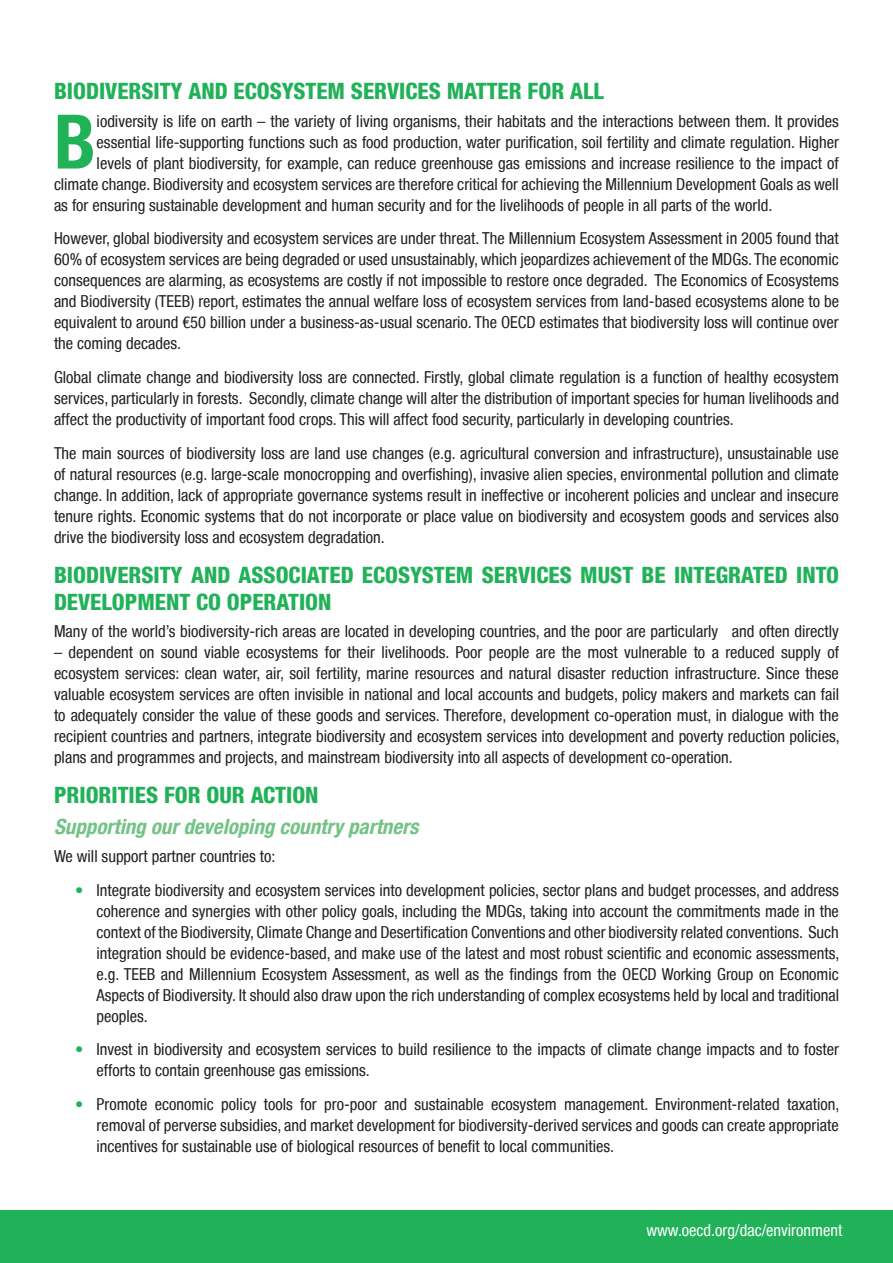
<style>
.page{position:relative;width:893px;height:1263px;background:#fff}
.page>*{position:absolute;margin:0;border:0;box-sizing:border-box;transform-origin:0 0}
.body{font:700 condensed 75.3px "Helvetica Neue LT";color:#21b259}
.headers_1{font:800 condensed 22.5px/27px "Helvetica Neue LT";color:#21b259}
.subhead_in_ital{font:italic 700 condensed 21px "Helvetica Neue LT";color:#72c386}
.body-2{font:condensed 16.5px/21px "Helvetica Neue LT";color:#231f20;text-align:justify}
.bullets{font:condensed 16.5px/21px "Helvetica Neue LT";color:#231f20;text-align:justify}
.body-3{font:condensed 16.5px "Helvetica Neue LT";color:#fff}
.s1{color:#21b259}
</style>
<div class="page">
<div style="left:0;top:1210px;width:893px;height:53px;background:#21b259"></div>
<p class="headers_1" style="left:54px;top:77px;width:551px">BIODIVERSITY AND ECOSYSTEM SERVICES MATTER FOR ALL</p>
<p class="body" style="left:54px;top:96px;width:43px">B</p>
<p class="body-2" style="left:97px;top:110px;width:744px">iodiversity is life on earth – the variety of living organisms, their habitats and the interactions between them. It provides</p>
<p class="body-2" style="left:97px;top:131px;width:744px">essential life-supporting functions such as food production, water purification, soil fertility and climate regulation. Higher</p>
<p class="body-2" style="left:97px;top:152px;width:744px">levels of plant biodiversity, for example, can reduce greenhouse gas emissions and increase resilience to the impact of</p>
<p class="body-2" style="left:54px;top:173px;width:786px">climate change. Biodiversity and ecosystem services are therefore critical for achieving the Millennium Development Goals as well</p>
<p class="body-2" style="left:54px;top:194px;width:720px">as for ensuring sustainable development and human security and for the livelihoods of people in all parts of the world.</p>
<p class="body-2" style="left:54px;top:228px;width:786px">However, global biodiversity and ecosystem services are under threat. The Millennium Ecosystem Assessment in 2005 found that 60% of ecosystem services are being degraded or used unsustainably, which jeopardizes achievement of the MDGs. The economic consequences are alarming, as ecosystems are costly if not impossible to restore once degraded. The Economics of Ecosystems and Biodiversity (TEEB) report, estimates the annual welfare loss of ecosystem services from land-based ecosystems alone to be equivalent to around €50 billion under a business-as-usual scenario. The OECD estimates that biodiversity loss will continue over the coming decades.</p>
<p class="body-2" style="left:54px;top:367px;width:787px">Global climate change and biodiversity loss are connected. Firstly, global climate regulation is a function of healthy ecosystem services, particularly in forests. Secondly, climate change will alter the distribution of important species for human livelihoods and affect the productivity of important food crops. This will affect food security, particularly in developing countries.</p>
<p class="body-2" style="left:54px;top:442px;width:786px">The main sources of biodiversity loss are land use changes (e.g. agricultural conversion and infrastructure), unsustainable use of natural resources (e.g. large-scale monocropping and overfishing), invasive alien species, environmental pollution and climate change. In addition, lack of appropriate governance systems result in ineffective or incoherent policies and unclear and insecure tenure rights. Economic systems that do not incorporate or place value on biodiversity and ecosystem goods and services also drive the biodiversity loss and ecosystem degradation.</p>
<p class="headers_1" style="left:54px;top:561px;width:786px">BIODIVERSITY AND ASSOCIATED ECOSYSTEM SERVICES MUST BE INTEGRATED INTO<br>DEVELOPMENT CO OPERATION</p>
<p class="body-2" style="left:54px;top:620px;width:786px">Many of the world’s biodiversity-rich areas are located in developing countries, and the poor are particularly and often directly</p>
<p class="body-2" style="left:54px;top:641px;width:787px">– dependent on sound viable ecosystems for their livelihoods. Poor people are the most vulnerable to a reduced supply of ecosystem services: clean water, air, soil fertility, marine resources and natural disaster reduction infrastructure. Since these valuable ecosystem services are often invisible in national and local accounts and budgets, policy makers and markets can fail to adequately consider the value of these goods and services. Therefore, development co-operation must, in dialogue with the recipient countries and partners, integrate biodiversity and ecosystem services into development and poverty reduction policies, plans and programmes and projects, and mainstream biodiversity into all aspects of development co-operation.</p>
<p class="headers_1" style="left:54px;top:781px;width:266px">PRIORITIES FOR OUR ACTION</p>
<p class="subhead_in_ital" style="left:54px;top:814px;width:366px">Supporting our developing country partners</p>
<p class="body-2" style="left:54px;top:845px;width:223px">We will support partner countries to:</p>
<p class="bullets" style="left:97px;top:879px;width:744px;text-indent:-21px"><span class="s1">•</span> Integrate biodiversity and ecosystem services into development policies, sector plans and budget processes, and address coherence and synergies with other policy goals, including the MDGs, taking into account the commitments made in the context of the Biodiversity, Climate Change and Desertification Conventions and other biodiversity related conventions. Such integration should be evidence-based, and make use of the latest and most robust scientific and economic assessments, e.g. TEEB and Millennium Ecosystem Assessment, as well as the findings from the OECD Working Group on Economic Aspects of Biodiversity. It should also draw upon the rich understanding of complex ecosystems held by local and traditional peoples.</p>
<p class="bullets" style="left:97px;top:1039px;width:744px;text-indent:-21px"><span class="s1">•</span> Invest in biodiversity and ecosystem services to build resilience to the impacts of climate change impacts and to foster efforts to contain greenhouse gas emissions.</p>
<p class="bullets" style="left:97px;top:1093px;width:744px;text-indent:-21px"><span class="s1">•</span> Promote economic policy tools for pro-poor and sustainable ecosystem management. Environment-related taxation, removal of perverse subsidies, and market development for biodiversity-derived services and goods can create appropriate incentives for sustainable use of biological resources of benefit to local communities.</p>
<p class="body-3" style="left:646px;top:1220px;width:197px">www.oecd.org/dac/environment</p>
</div>
